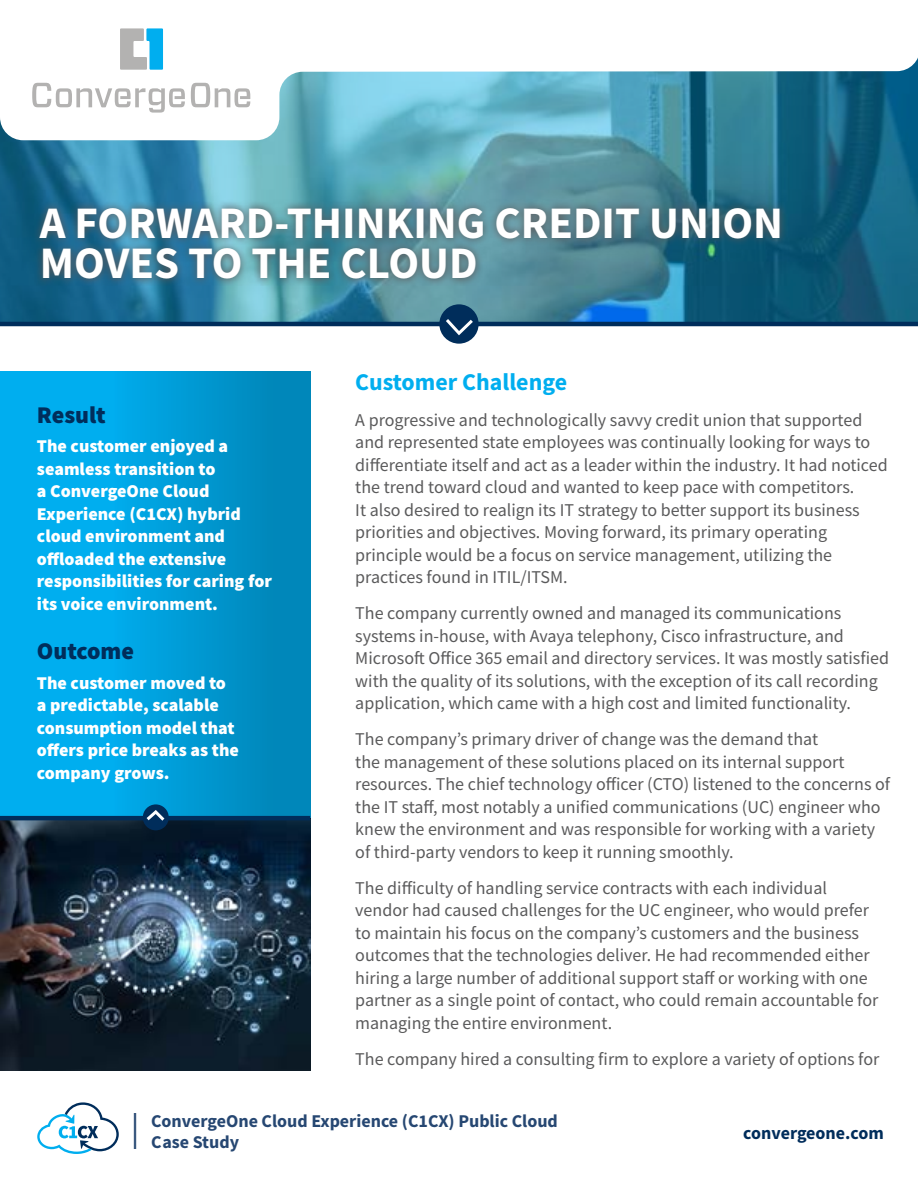
<style>
.page{position:relative;width:918px;height:1188px;background:#fff}
.page>*{position:absolute;margin:0;border:0;box-sizing:border-box;transform-origin:0 0}
.t1{font:700 45px/40.5px "Source Sans Pro";color:#fff}
.t2{font:36px "Source Sans Pro";color:#264772}
.t3{font:700 24px "Source Sans Pro";color:#00aeef}
.t4{font:900 24px "Source Sans Pro";color:#002d5b}
.t5{font:18px/22.5px "Source Sans Pro";color:#5a5a5b}
.t6{font:900 18px/22.5px "Source Sans Pro";color:#fff}
.t7{font:700 18px/21px "Source Sans Pro";color:#264772}
.t8{font:700 18px "Source Sans Pro";color:#002d5b}
</style>
<div class="page">
<img style="left:0;top:140px;width:918px;height:182px">
<svg style="left:0;top:57px;width:918px;height:83px"></svg>
<svg style="left:32px;top:83px;width:153px;height:30px"></svg>
<svg style="left:191px;top:83px;width:59px;height:24px"></svg>
<svg style="left:120px;top:28px;width:43px;height:42px"></svg>
<svg style="left:32px;top:199px;width:756px;height:87px;background:#467889"></svg>
<svg style="left:37px;top:1102px;width:82px;height:52px"></svg>
<hr style="left:0;top:322px;width:918px;height:4px;background:#002d5b">
<div style="left:439px;top:304px;width:40px;height:40px;background:#002d5b;border-radius:50%"></div>
<svg style="left:443px;top:319px;width:33px;height:18px"></svg>
<div style="left:0;top:372px;width:310px;height:447px;background:linear-gradient(to right,#00b8fd,#0086b9)"></div>
<img style="left:0;top:820px;width:310px;height:250px">
<hr style="left:0;top:816px;width:310px;height:4px;background:#002d5b">
<div style="left:143px;top:804px;width:26px;height:26px;background:#002d5b;border-radius:50%"></div>
<svg style="left:143px;top:808px;width:25px;height:16px"></svg>
<h1 class="t1" style="left:40px;top:202px;width:745px">A FORWARD-THINKING CREDIT UNION<br>MOVES TO THE CLOUD</h1>
<h3 class="t4" style="left:37px;top:399px;width:70px">Result</h3>
<p class="t6" style="left:37px;top:435px;width:237px">The customer enjoyed a seamless transition to<br>a ConvergeOne Cloud<br>Experience (C1CX) hybrid cloud environment and offloaded the extensive responsibilities for caring for its voice environment.</p>
<h3 class="t4" style="left:37px;top:635px;width:99px">Outcome</h3>
<p class="t6" style="left:37px;top:671px;width:204px">The customer moved to a predictable, scalable consumption model that offers price breaks as the company grows.</p>
<h3 class="t3" style="left:355px;top:365px;width:213px">Customer Challenge</h3>
<p class="t5" style="left:355px;top:408px;width:534px">A progressive and technologically savvy credit union that supported and represented state employees was continually looking for ways to differentiate itself and act as a leader within the industry. It had noticed the trend toward cloud and wanted to keep pace with competitors.<br>It also desired to realign its IT strategy to better support its business priorities and objectives. Moving forward, its primary operating principle would be a focus on service management, utilizing the practices found in ITIL/ITSM.</p>
<p class="t5" style="left:355px;top:602px;width:535px">The company currently owned and managed its communications systems in-house, with Avaya telephony, Cisco infrastructure, and Microsoft Office 365 email and directory services. It was mostly satisfied with the quality of its solutions, with the exception of its call recording application, which came with a high cost and limited functionality.</p>
<p class="t5" style="left:355px;top:728px;width:536px">The company’s primary driver of change was the demand that<br>the management of these solutions placed on its internal support resources. The chief technology officer (CTO) listened to the concerns of the IT staff, most notably a unified communications (UC) engineer who knew the environment and was responsible for working with a variety of third-party vendors to keep it running smoothly.</p>
<p class="t5" style="left:355px;top:876px;width:525px">The difficulty of handling service contracts with each individual vendor had caused challenges for the UC engineer, who would prefer to maintain his focus on the company’s customers and the business outcomes that the technologies deliver. He had recommended either hiring a large number of additional support staff or working with one partner as a single point of contact, who could remain accountable for managing the entire environment.</p>
<p class="t5" style="left:355px;top:1047px;width:526px">The company hired a consulting firm to explore a variety of options for</p>
<h2 class="t2" style="left:131px;top:1105px;width:10px">|</h2>
<p class="t7" style="left:151px;top:1111px;width:408px">ConvergeOne Cloud Experience (C1CX) Public Cloud<br>Case Study</p>
<p class="t8" style="left:743px;top:1121px;width:142px">convergeone.com</p>
</div>
